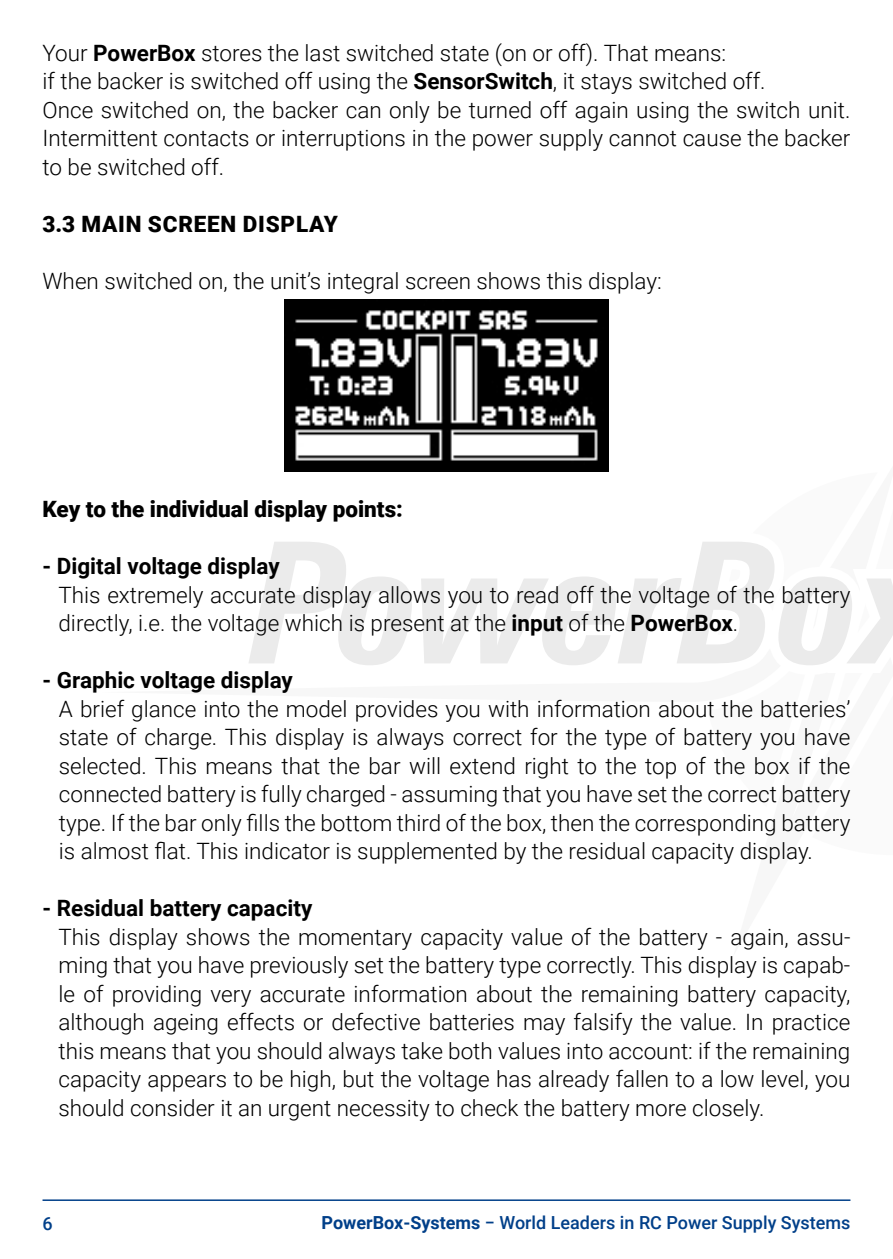
<style>
.page{position:relative;width:893px;height:1259px;background:#fff}
.page>*{position:absolute;margin:0;border:0;box-sizing:border-box;transform-origin:0 0}
.t1{font:300 22.5px/28.5px "Roboto";color:#000}
.t2{font:700 22.5px "Roboto";color:#000}
.t3{font:900 22.5px "Roboto";color:#000}
.t4{font:900 22.5px "Roboto";letter-spacing:.035em;color:#000}
.t5{font:500 18px "Roboto";color:#003f89}
.s1{font-weight:700}
</style>
<div class="page">
<hr style="left:43px;top:1199px;width:807px;height:2px;background:#003f89">
<svg style="left:249px;top:542px;width:163px;height:123px"></svg>
<svg style="left:421px;top:542px;width:472px;height:123px"></svg>
<img style="left:285px;top:299px;width:323px;height:172px">
<p class="t1" style="left:42px;top:38px;width:809px">Your <span class="s1">PowerBox</span> stores the last switched state (on or off). That means:<br>if the backer is switched off using the <span class="s1">SensorSwitch</span>, it stays switched off.<br>Once switched on, the backer can only be turned off again using the switch unit.<br>Intermittent contacts or interruptions in the power supply cannot cause the backer to be switched off.</p>
<p class="t4" style="left:42px;top:208px;width:297px">3.3 MAIN SCREEN DISPLAY</p>
<p class="t1" style="left:42px;top:266px;width:621px">When switched on, the unit’s integral screen shows this display:</p>
<p class="t3" style="left:42px;top:493px;width:362px">Key to the individual display points:</p>
<p class="t2" style="left:42px;top:550px;width:239px">- Digital voltage display</p>
<p class="t1" style="left:58px;top:579px;width:793px">This extremely accurate display allows you to read off the voltage of the battery directly, i.e. the voltage which is present at the <span class="s1">input</span> of the <span class="s1">PowerBox</span>.</p>
<p class="t2" style="left:42px;top:664px;width:252px">- Graphic voltage display</p>
<p class="t1" style="left:59px;top:693px;width:793px;text-align:justify">A brief glance into the model provides you with information about the batteries’ state of charge. This display is always correct for the type of battery you have selected. This means that the bar will extend right to the top of the box if the connected battery is fully charged - assuming that you have set the correct battery type. If the bar only fills the bottom third of the box, then the corresponding battery is almost flat. This indicator is supplemented by the residual capacity display.</p>
<p class="t2" style="left:42px;top:892px;width:271px">- Residual battery capacity</p>
<p class="t1" style="left:58px;top:921px;width:793px;text-align:justify">This display shows the momentary capacity value of the battery - again, assu&shy;ming that you have previously set the battery type correctly. This display is capab&shy;le of providing very accurate information about the remaining battery capacity, although ageing effects or defective batteries may falsify the value. In practice this means that you should always take both values into account: if the remaining capacity appears to be high, but the voltage has already fallen to a low level, you should consider it an urgent necessity to check the battery more closely.</p>
<p class="t5" style="left:43px;top:1210px;width:12px">6</p>
<p class="t5" style="left:321px;top:1210px;width:530px"><span class="s1">PowerBox-Systems</span> − World Leaders in RC Power Supply Systems</p>
</div>
